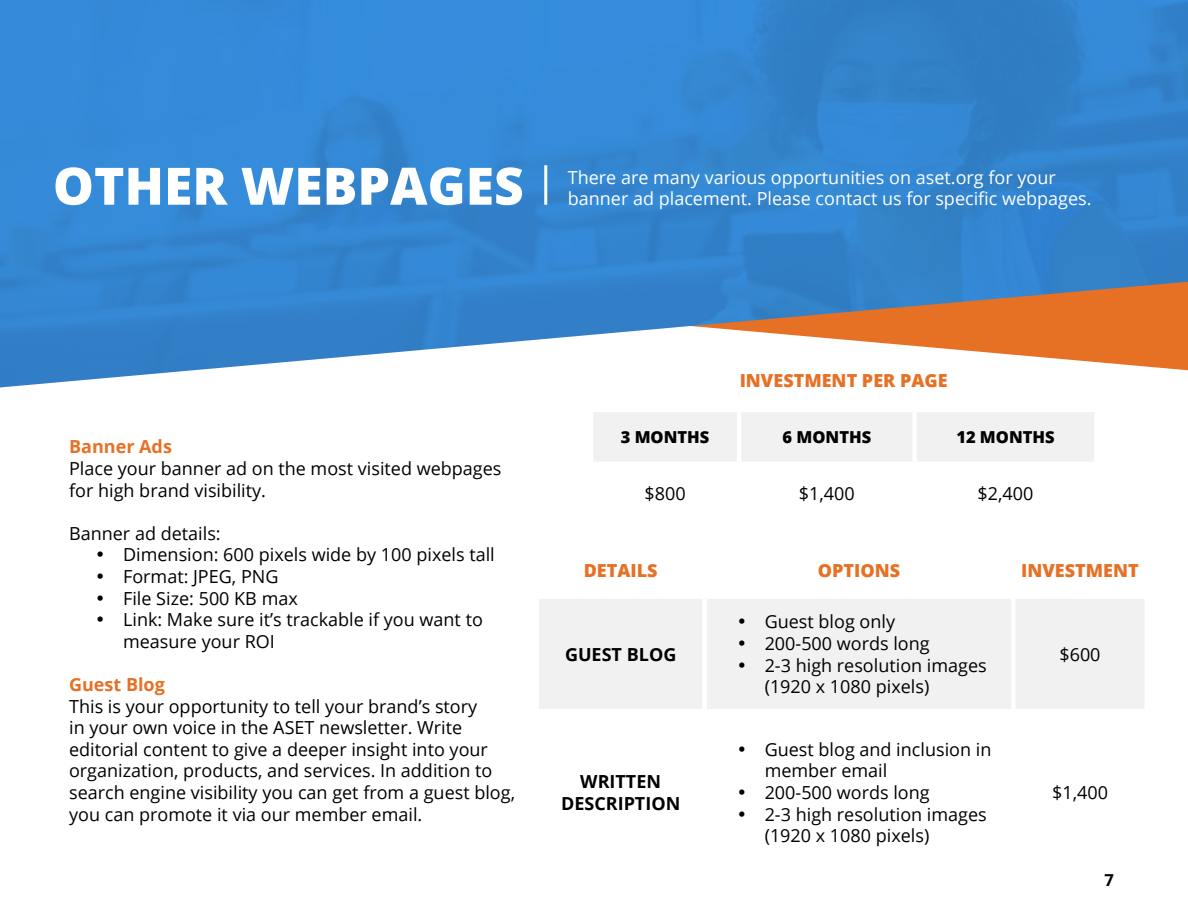
<style>
.page{position:relative;width:1188px;height:918px;background:#fff}
.page>*{position:absolute;margin:0;border:0;box-sizing:border-box;transform-origin:0 0}
.t1{font:800 51.6px "Open Sans";color:#fff}
.t2{font:18px/21.6px "Open Sans";color:#000}
.t3{font:18px/21.6px "Open Sans";color:#fff}
.t4{font:800 18px "Open Sans";color:#e67125}
.t5{font:700 18px/21.6px "Open Sans";color:#000;text-align:center}
.t6{font:700 18px "Open Sans";color:#e67125}
.t7{font:18px "Open Sans";color:#000101}
.t8{font:800 16.5px "Open Sans";color:#000}
.t9{font:700 16.5px "Open Sans";color:#000}
</style>
<div class="page">
<div style="left:539px;top:599px;width:605px;height:110px;background:#f1f1f2"></div>
<div style="left:702px;top:599px;width:5px;height:110px;background:#fff"></div>
<div style="left:1011px;top:599px;width:5px;height:110px;background:#fff"></div>
<img style="left:0;top:0;width:1188px;height:387px">
<hr style="left:544px;top:165px;width:3px;height:40px;background:#fff">
<div style="left:593px;top:413px;width:501px;height:48px;background:#f1f1f2"></div>
<div style="left:589px;top:365px;width:150px;height:5px;background:#fff"></div>
<hr style="left:589px;top:370px;width:4px;height:38px;background:#fff">
<div style="left:739px;top:365px;width:176px;height:5px;background:#fff"></div>
<div style="left:915px;top:365px;width:184px;height:5px;background:#fff"></div>
<div style="left:1094px;top:370px;width:5px;height:38px;background:#fff"></div>
<hr style="left:737px;top:412px;width:4px;height:50px;background:#fff">
<div style="left:912px;top:412px;width:5px;height:50px;background:#fff"></div>
<h1 class="t1" style="left:53px;top:147px;width:472px">OTHER WEBPAGES</h1>
<p class="t3" style="left:568px;top:166px;width:525px">There are many various opportunities on aset.org for your banner ad placement. Please contact us for specific webpages.</p>
<p class="t6" style="left:69px;top:434px;width:104px">Banner Ads</p>
<p class="t2" style="left:69px;top:457px;width:434px">Place your banner ad on the most visited webpages for high brand visibility.</p>
<p class="t7" style="left:69px;top:521px;width:153px">Banner ad details:</p>
<p class="t2" style="left:96px;top:544px;width:400px">• Dimension: 600 pixels wide by 100 pixels tall</p>
<p class="t2" style="left:96px;top:565px;width:184px">• Format: JPEG, PNG</p>
<p class="t2" style="left:96px;top:587px;width:203px">• File Size: 500 KB max</p>
<p class="t2" style="left:123px;top:608px;width:361px;text-indent:-27px">• Link: Make sure it’s trackable if you want to measure your ROI</p>
<p class="t6" style="left:69px;top:672px;width:97px">Guest Blog</p>
<p class="t2" style="left:69px;top:695px;width:448px">This is your opportunity to tell your brand’s story<br>in your own voice in the ASET newsletter. Write editorial content to give a deeper insight into your organization, products, and services. In addition to search engine visibility you can get from a guest blog, you can promote it via our member email.</p>
<p class="t4" style="left:740px;top:367px;width:210px">INVESTMENT PER PAGE</p>
<p class="t8" style="left:621px;top:425px;width:90px">3 MONTHS</p>
<p class="t8" style="left:783px;top:425px;width:90px">6 MONTHS</p>
<p class="t8" style="left:956px;top:425px;width:100px">12 MONTHS</p>
<p class="t2" style="left:645px;top:482px;width:43px">$800</p>
<p class="t2" style="left:799px;top:482px;width:57px">$1,400</p>
<p class="t2" style="left:978px;top:482px;width:57px">$2,400</p>
<p class="t4" style="left:584px;top:556px;width:75px">DETAILS</p>
<p class="t4" style="left:818px;top:556px;width:84px">OPTIONS</p>
<p class="t4" style="left:1021px;top:556px;width:119px">INVESTMENT</p>
<p class="t5" style="left:565px;top:643px;width:113px">GUEST BLOG</p>
<p class="t5" style="left:561px;top:770px;width:121px">WRITTEN<br>DESCRIPTION</p>
<p class="t2" style="left:738px;top:611px;width:159px">• Guest blog only</p>
<p class="t2" style="left:738px;top:632px;width:194px">• 200-500 words long</p>
<p class="t2" style="left:765px;top:654px;width:224px;text-indent:-27px">• 2-3 high resolution images (1920 x 1080 pixels)</p>
<p class="t2" style="left:765px;top:738px;width:228px;text-indent:-27px">• Guest blog and inclusion in member email</p>
<p class="t2" style="left:738px;top:781px;width:194px">• 200-500 words long</p>
<p class="t2" style="left:765px;top:803px;width:224px;text-indent:-27px">• 2-3 high resolution images (1920 x 1080 pixels)</p>
<p class="t2" style="left:1059px;top:643px;width:43px">$600</p>
<p class="t2" style="left:1052px;top:781px;width:57px">$1,400</p>
<p class="t9" style="left:1104px;top:868px;width:11px">7</p>
</div>
